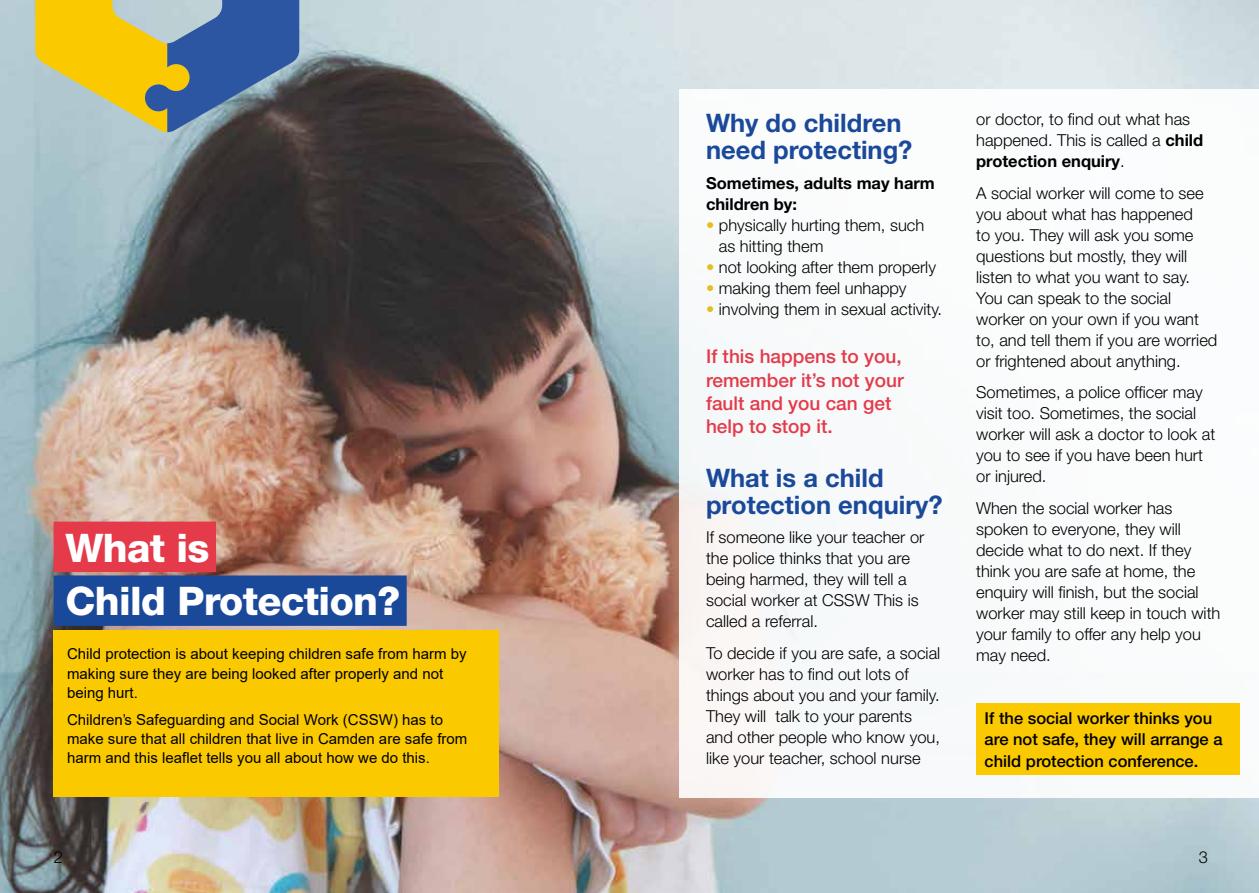
<style>
.page{position:relative;width:1259px;height:893px;background:#fff}
.page>*{position:absolute;margin:0;border:0;box-sizing:border-box;transform-origin:0 0}
.t1{font:800 39.45px/53.8px "Helvetica Neue";letter-spacing:-.015em;color:#fff}
.t2{font:700 25.5px/27px "Helvetica Neue";color:#1b499a}
.t3{font:500 19.05px/23.4px "Helvetica Neue";color:#e43a4a}
.t4{font:300 16.5px/21px "Helvetica Neue";color:#000}
.t5{font:500 16.5px/21px "Helvetica Neue";color:#000}
.t6{font:700 16.5px/21px "Helvetica Neue";color:#000}
.t7{font:15px/19px "Arial";color:#000}
.s1{color:#e7bd19}
.s2{font-weight:700}
</style>
<div class="page">
<img style="left:0;top:0;width:1259px;height:893px">
<div style="left:54px;top:630px;width:445px;height:167px;background:#fbc900"></div>
<div style="left:54px;top:522px;width:162px;height:50px;background:#e43a4a"></div>
<div style="left:54px;top:575px;width:353px;height:51px;background:#1b499a"></div>
<svg style="left:35px;top:0;width:264px;height:132px;background:#979a74"></svg>
<div style="left:679px;top:89px;width:580px;height:708px;background:#fff"></div>
<div style="left:976px;top:703px;width:264px;height:72px;background:#fbc900"></div>
<h1 class="t1" style="left:65px;top:520px;width:336px">What is<br>Child Protection?</h1>
<p class="t7" style="left:67px;top:645px;width:401px">Child protection is about keeping children safe from harm by making sure they are being looked after properly and not being hurt.</p>
<p class="t7" style="left:67px;top:710px;width:402px">Children’s Safeguarding and Social Work (CSSW) has to make sure that all children that live in Camden are safe from harm and this leaflet tells you all about how we do this.</p>
<h2 class="t2" style="left:706px;top:109px;width:208px">Why do children need protecting?</h2>
<p class="t6" style="left:706px;top:172px;width:230px">Sometimes, adults may harm children by:</p>
<p class="t4" style="left:719px;top:214px;width:207px;text-indent:-13px"><span class="s1">•</span> physically hurting them, such as hitting them</p>
<p class="t4" style="left:706px;top:256px;width:231px"><span class="s1">•</span> not looking after them properly</p>
<p class="t4" style="left:706px;top:277px;width:202px"><span class="s1">•</span> making them feel unhappy</p>
<p class="t4" style="left:706px;top:298px;width:237px"><span class="s1">•</span> involving them in sexual activity.</p>
<p class="t3" style="left:706px;top:344px;width:199px">If this happens to you, remember it’s not your fault and you can get help to stop it.</p>
<h2 class="t2" style="left:706px;top:464px;width:238px">What is a child protection enquiry?</h2>
<p class="t4" style="left:706px;top:526px;width:220px">If someone like your teacher or the police thinks that you are being harmed, they will tell a social worker at CSSW This is called a referral.</p>
<p class="t4" style="left:706px;top:642px;width:236px">To decide if you are safe, a social worker has to find out lots of things about you and your family.<br>They will talk to your parents and other people who know you, like your teacher, school nurse</p>
<p class="t4" style="left:976px;top:108px;width:229px">or doctor, to find out what has happened. This is called a <span class="s2">child protection enquiry</span>.</p>
<p class="t4" style="left:976px;top:182px;width:243px">A social worker will come to see you about what has happened<br>to you. They will ask you some questions but mostly, they will listen to what you want to say.<br>You can speak to the social worker on your own if you want to, and tell them if you are worried or frightened about anything.</p>
<p class="t4" style="left:976px;top:381px;width:241px">Sometimes, a police officer may visit too. Sometimes, the social worker will ask a doctor to look at you to see if you have been hurt or injured.</p>
<p class="t4" style="left:976px;top:497px;width:246px">When the social worker has spoken to everyone, they will decide what to do next. If they think you are safe at home, the enquiry will finish, but the social worker may still keep in touch with your family to offer any help you may need.</p>
<p class="t5" style="left:984px;top:708px;width:239px">If the social worker thinks you are not safe, they will arrange a child protection conference.</p>
<p class="t4" style="left:54px;top:847px;width:11px">2</p>
<p class="t4" style="left:1198px;top:847px;width:11px">3</p>
</div>
